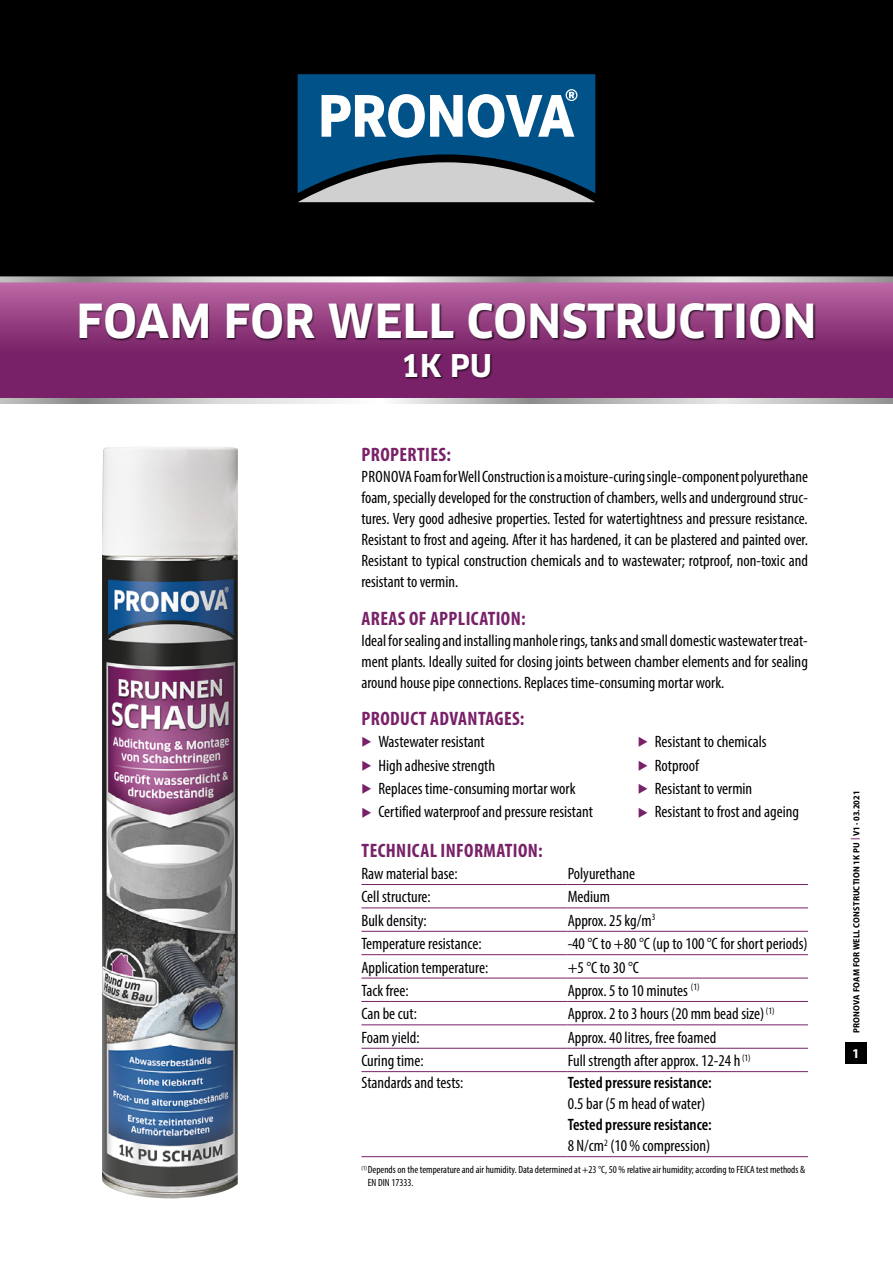
<style>
.page{position:relative;width:893px;height:1263px;background:#fff}
.page>*{position:absolute;margin:0;border:0;box-sizing:border-box;transform-origin:0 0}
.t1{font:700 45.9px "Clan Pro";letter-spacing:.01em;color:#fff}
.t2{font:700 30.6px "Clan Pro";color:#fff}
.t3{font:700 condensed 19.5px "Myriad Pro";letter-spacing:.02em;color:#782168}
.t4{font:condensed 16.5px/21px "Myriad Pro";color:#000;text-align:justify}
.t5{font:600 condensed 16.5px/21px "Myriad Pro";color:#000}
.t6{font:700 13.5px "Myriad Pro";color:#fff}
.t7{font:condensed 10.5px/12.6px "Myriad Pro";color:#000}
.t8{font:700 semi-condensed 9px "Myriad Pro";letter-spacing:.02em;color:#000}
.s1{font-weight:400}
</style>
<div class="page">
<div style="left:0;top:0;width:893px;height:276px;background:#000"></div>
<div style="left:845px;top:1042px;width:22px;height:21px;background:#000"></div>
<svg style="left:0;top:276px;width:893px;height:128px;background:#9b568b"></svg>
<div style="left:79px;top:302px;width:737px;height:78px;background:#000;opacity:.75"></div>
<svg style="left:298px;top:74px;width:297px;height:128px;background:#5482a1"></svg>
<hr style="left:361px;top:884px;width:207px;height:1px;background:#782168">
<hr style="left:568px;top:884px;width:240px;height:1px;background:#782168">
<hr style="left:361px;top:907px;width:207px;height:1px;background:#782168">
<hr style="left:568px;top:907px;width:240px;height:1px;background:#782168">
<hr style="left:361px;top:931px;width:207px;height:1px;background:#782168">
<hr style="left:568px;top:931px;width:240px;height:1px;background:#782168">
<hr style="left:361px;top:954px;width:207px;height:1px;background:#782168">
<hr style="left:568px;top:954px;width:240px;height:1px;background:#782168">
<hr style="left:361px;top:978px;width:207px;height:1px;background:#782168">
<hr style="left:568px;top:978px;width:240px;height:1px;background:#782168">
<hr style="left:361px;top:1001px;width:207px;height:1px;background:#782168">
<hr style="left:568px;top:1001px;width:240px;height:1px;background:#782168">
<hr style="left:361px;top:1024px;width:207px;height:1px;background:#782168">
<hr style="left:568px;top:1024px;width:240px;height:1px;background:#782168">
<hr style="left:361px;top:1048px;width:207px;height:1px;background:#782168">
<hr style="left:568px;top:1048px;width:240px;height:1px;background:#782168">
<hr style="left:361px;top:1071px;width:207px;height:1px;background:#782168">
<hr style="left:568px;top:1071px;width:240px;height:1px;background:#782168">
<hr style="left:361px;top:1156px;width:207px;height:1px;background:#782168">
<hr style="left:568px;top:1156px;width:240px;height:1px;background:#782168">
<img style="left:102px;top:447px;width:136px;height:751px">
<h1 class="t1" style="left:77px;top:294px;width:741px">FOAM FOR WELL CONSTRUCTION</h1>
<h2 class="t2" style="left:401px;top:347px;width:93px">1K PU</h2>
<p class="t3" style="left:362px;top:442px;width:91px">PROPERTIES:</p>
<p class="t4" style="left:361px;top:466px;width:448px">PRONOVA Foam for Well Construction is a moisture-curing single-component polyurethane foam, specially developed for the construction of chambers, wells and underground struc&shy;tures. Very good adhesive properties. Tested for watertightness and pressure resistance.<br>Resistant to frost and ageing. After it has hardened, it can be plastered and painted over.<br>Resistant to typical construction chemicals and to wastewater; rotproof, non-toxic and resistant to vermin.</p>
<p class="t3" style="left:362px;top:606px;width:165px">AREAS OF APPLICATION:</p>
<p class="t4" style="left:361px;top:630px;width:448px">Ideal for sealing and installing manhole rings, tanks and small domestic wastewater treat&shy;ment plants. Ideally suited for closing joints between chamber elements and for sealing around house pipe connections. Replaces time-consuming mortar work.</p>
<p class="t3" style="left:362px;top:706px;width:164px">PRODUCT ADVANTAGES:</p>
<p class="t4" style="left:378px;top:731px;width:108px">Wastewater resistant</p>
<p class="t4" style="left:655px;top:731px;width:113px">Resistant to chemicals</p>
<p class="t4" style="left:378px;top:754px;width:118px">High adhesive strength</p>
<p class="t4" style="left:655px;top:754px;width:46px">Rotproof</p>
<p class="t4" style="left:378px;top:778px;width:199px">Replaces time-consuming mortar work</p>
<p class="t4" style="left:655px;top:778px;width:99px">Resistant to vermin</p>
<p class="t4" style="left:378px;top:801px;width:216px">Certified waterproof and pressure resistant</p>
<p class="t4" style="left:655px;top:801px;width:146px">Resistant to frost and ageing</p>
<p class="t3" style="left:362px;top:838px;width:182px">TECHNICAL INFORMATION:</p>
<p class="t4" style="left:361px;top:863px;width:98px">Raw material base:</p>
<p class="t4" style="left:568px;top:863px;width:69px">Polyurethane</p>
<p class="t4" style="left:361px;top:886px;width:71px">Cell structure:</p>
<p class="t4" style="left:568px;top:886px;width:44px">Medium</p>
<p class="t4" style="left:361px;top:910px;width:67px">Bulk density:</p>
<p class="t4" style="left:568px;top:910px;width:89px">Approx. 25 kg/m<sup>3</sup></p>
<p class="t4" style="left:361px;top:933px;width:122px">Temperature resistance:</p>
<p class="t4" style="left:568px;top:933px;width:241px">-40 °C to +80 °C (up to 100 °C for short periods)</p>
<p class="t4" style="left:361px;top:956px;width:128px">Application temperature:</p>
<p class="t4" style="left:568px;top:956px;width:73px">+5 °C to 30 °C</p>
<p class="t4" style="left:361px;top:980px;width:49px">Tack free:</p>
<p class="t4" style="left:568px;top:980px;width:133px">Approx. 5 to 10 minutes <sup>(1)</sup></p>
<p class="t4" style="left:361px;top:1003px;width:57px">Can be cut:</p>
<p class="t4" style="left:568px;top:1003px;width:208px">Approx. 2 to 3 hours (20 mm bead size) <sup>(1)</sup></p>
<p class="t4" style="left:361px;top:1026px;width:60px">Foam yield:</p>
<p class="t4" style="left:568px;top:1026px;width:150px">Approx. 40 litres, free foamed</p>
<p class="t4" style="left:361px;top:1050px;width:64px">Curing time:</p>
<p class="t4" style="left:568px;top:1050px;width:184px">Full strength after approx. 12-24 h <sup>(1)</sup></p>
<p class="t4" style="left:361px;top:1072px;width:104px">Standards and tests:</p>
<p class="t5" style="left:568px;top:1072px;width:146px">Tested pressure resistance:</p>
<p class="t4" style="left:568px;top:1093px;width:139px">0.5 bar (5 m head of water)</p>
<p class="t5" style="left:568px;top:1114px;width:146px">Tested pressure resistance:<br><span class="s1">8 N/cm</span><sup>2</sup> <span class="s1">(10% compression)</span></p>
<p class="t7" style="left:368px;top:1163px;width:439px;text-indent:-6px"><sup>(1)</sup>Depends on the temperature and air humidity. Data determined at +23 °C, 50 % relative air humidity; according to FEICA test methods &amp;<br>EN DIN 17333.</p>
<p class="t8" style="left:851px;top:1033px;width:243px;rotate:-90deg">PRONOVA FOAM FOR WELL CONSTRUCTION 1K PU <sup>|</sup> V1 · 03.2021</p>
<p class="t6" style="left:852px;top:1044px;width:9px">1</p>
</div>
